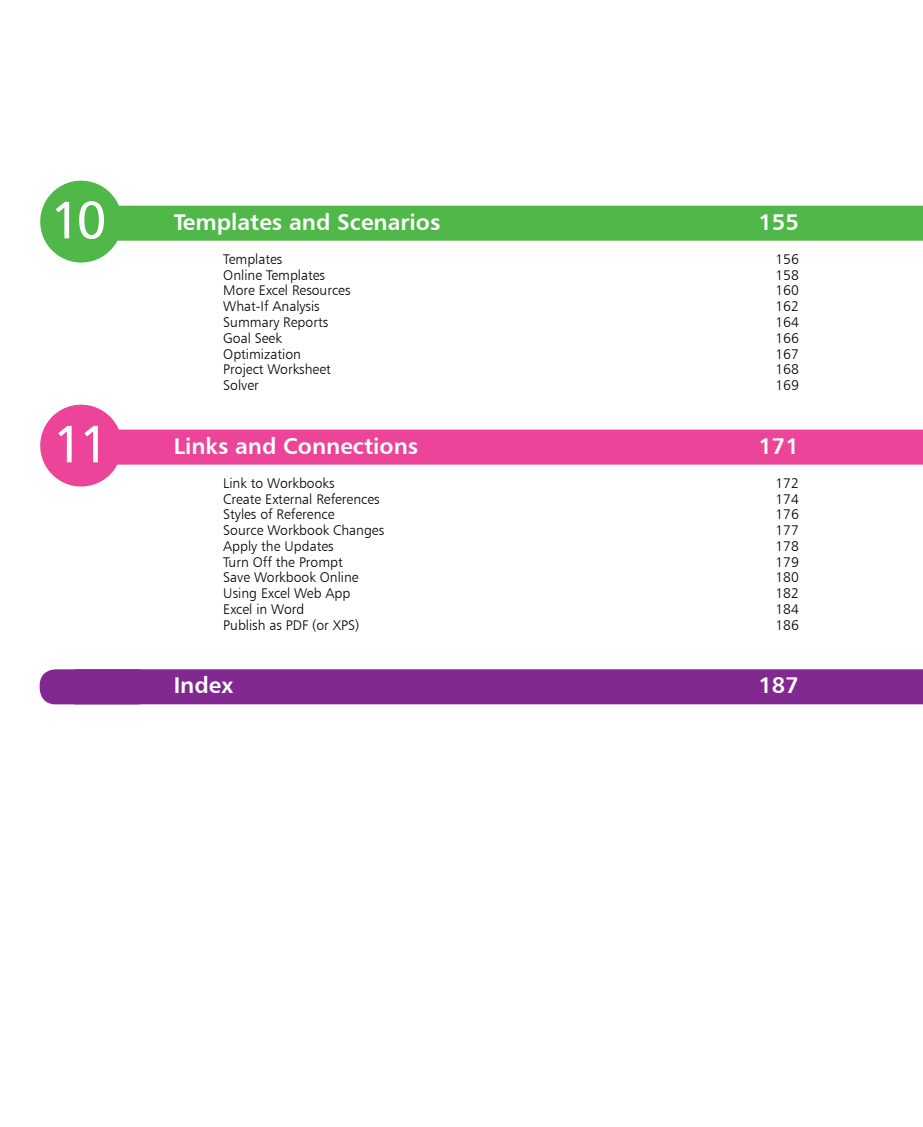
<style>
.page{position:relative;width:923px;height:1127px;background:#fff}
.page>*{position:absolute;margin:0;border:0;box-sizing:border-box;transform-origin:0 0}
.t1{font:52.5px "Humanist 777 BT Roman B";color:#fff}
.t2{font:22.75px "Humanist 777 BT Bold B";color:#fff}
.t3{font:14px "Humanist 777 BT Light B";color:#000}
</style>
<div class="page">
<div style="left:74px;top:206px;width:849px;height:35px;background:#50b848"></div>
<div style="left:74px;top:429px;width:849px;height:35px;background:#eb4498"></div>
<div style="left:74px;top:669px;width:849px;height:35px;background:#812990"></div>
<div style="left:40px;top:669px;width:113px;height:35px;background:#812990;border-radius:16px"></div>
<div style="left:40px;top:181px;width:82px;height:81px;background:#50b848;border-radius:50%"></div>
<div style="left:40px;top:404px;width:82px;height:82px;background:#eb4498;border-radius:50%"></div>
<h1 class="t1" style="left:50px;top:187px;width:58px">10</h1>
<h1 class="t1" style="left:53px;top:411px;width:58px">11</h1>
<h2 class="t2" style="left:174px;top:207px;width:268px">Templates and Scenarios</h2>
<h2 class="t2" style="left:758px;top:207px;width:42px">155</h2>
<p class="t3" style="left:223px;top:250px;width:61px">Templates</p>
<p class="t3" style="left:775px;top:250px;width:25px">156</p>
<p class="t3" style="left:223px;top:266px;width:103px">Online Templates</p>
<p class="t3" style="left:775px;top:266px;width:25px">158</p>
<p class="t3" style="left:223px;top:282px;width:129px">More Excel Resources</p>
<p class="t3" style="left:775px;top:282px;width:25px">160</p>
<p class="t3" style="left:223px;top:297px;width:98px">What-If Analysis</p>
<p class="t3" style="left:775px;top:297px;width:25px">162</p>
<p class="t3" style="left:223px;top:313px;width:106px">Summary Reports</p>
<p class="t3" style="left:775px;top:313px;width:25px">164</p>
<p class="t3" style="left:223px;top:329px;width:60px">Goal Seek</p>
<p class="t3" style="left:775px;top:329px;width:25px">166</p>
<p class="t3" style="left:223px;top:345px;width:79px">Optimization</p>
<p class="t3" style="left:775px;top:345px;width:25px">167</p>
<p class="t3" style="left:223px;top:360px;width:109px">Project Worksheet</p>
<p class="t3" style="left:775px;top:360px;width:25px">168</p>
<p class="t3" style="left:223px;top:376px;width:37px">Solver</p>
<p class="t3" style="left:775px;top:376px;width:25px">169</p>
<h2 class="t2" style="left:174px;top:431px;width:246px">Links and Connections</h2>
<h2 class="t2" style="left:758px;top:431px;width:42px">171</h2>
<p class="t3" style="left:223px;top:474px;width:113px">Link to Workbooks</p>
<p class="t3" style="left:775px;top:474px;width:25px">172</p>
<p class="t3" style="left:223px;top:490px;width:158px">Create External References</p>
<p class="t3" style="left:775px;top:490px;width:25px">174</p>
<p class="t3" style="left:223px;top:505px;width:113px">Styles of Reference</p>
<p class="t3" style="left:775px;top:505px;width:25px">176</p>
<p class="t3" style="left:223px;top:521px;width:162px">Source Workbook Changes</p>
<p class="t3" style="left:775px;top:521px;width:25px">177</p>
<p class="t3" style="left:223px;top:537px;width:112px">Apply the Updates</p>
<p class="t3" style="left:775px;top:537px;width:25px">178</p>
<p class="t3" style="left:223px;top:553px;width:121px">Turn Off the Prompt</p>
<p class="t3" style="left:775px;top:553px;width:25px">179</p>
<p class="t3" style="left:223px;top:568px;width:137px">Save Workbook Online</p>
<p class="t3" style="left:775px;top:568px;width:25px">180</p>
<p class="t3" style="left:223px;top:584px;width:128px">Using Excel Web App</p>
<p class="t3" style="left:775px;top:584px;width:25px">182</p>
<p class="t3" style="left:223px;top:600px;width:83px">Excel in Word</p>
<p class="t3" style="left:775px;top:600px;width:25px">184</p>
<p class="t3" style="left:223px;top:616px;width:138px">Publish as PDF (or XPS)</p>
<p class="t3" style="left:775px;top:616px;width:25px">186</p>
<h2 class="t2" style="left:174px;top:671px;width:61px">Index</h2>
<h2 class="t2" style="left:758px;top:671px;width:42px">187</h2>
</div>
